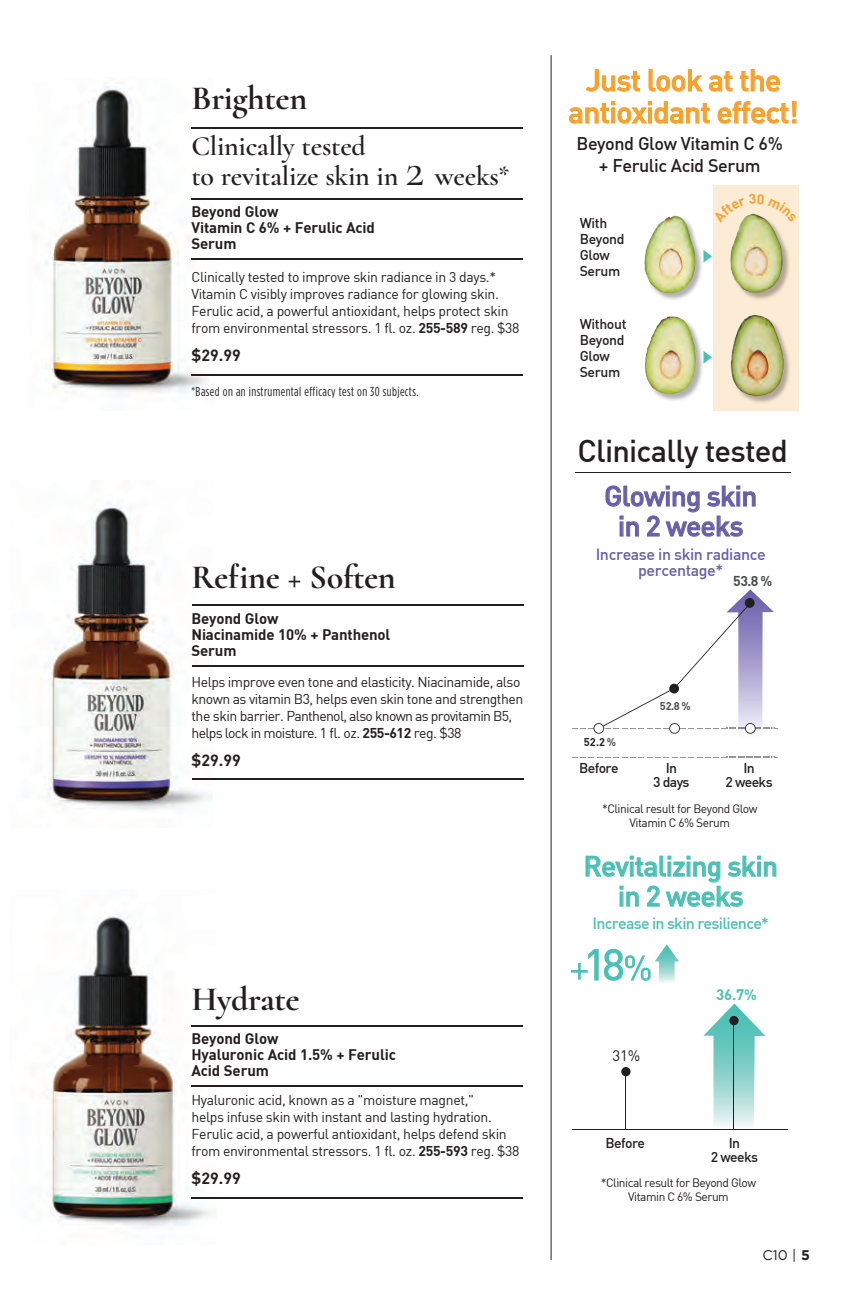
<style>
.page{position:relative;width:864px;height:1296px;background:#fff}
.page>*{position:absolute;margin:0;border:0;box-sizing:border-box;transform-origin:0 0}
._1-PRODUCT_NAME{font:700 34px "Cormorant";letter-spacing:-.01em;color:#231f20}
.t1{font:500 31px "DIN";letter-spacing:-.025em;color:#231f20}
.t2{font:500 30px "DIN";letter-spacing:-.025em;color:#f8a02b}
._1-PRODUCT_NAME-2{font:600 28px "Cormorant";letter-spacing:-.01em;color:#231f20}
.t3{font:500 28px "DIN";letter-spacing:-.025em;color:#4bc0b5}
.t4{font:500 28px "DIN";letter-spacing:-.025em;color:#685ea9}
.CALLOUTS-7_5_8_DIN_M{font:500 18px "DIN";letter-spacing:-.025em;color:#231f20}
.t5{font:500 16px "DIN";letter-spacing:-.025em;color:#685ea9}
.t6{font:500 16px "DIN";letter-spacing:-.045em;color:#4bc0b5}
.t7{font:16px "DIN Bold";color:#231f20}
.CALLOUTS-7_5_8_DIN_M-2{font:15px "DIN Bold";letter-spacing:-.01em;color:#231f20}
._2-BODY_COPY{font:15px "DIN Bold";color:#4bc0b5}
._2-BODY_COPY-2{font:15px "DIN";color:#231f20}
.t8{font:14px/17px "DIN";letter-spacing:-.025em;color:#231f20}
.CALLOUTS-7_5_8_DIN_M-3{font:500 14px "DIN";letter-spacing:-.025em;color:#231f20}
._2-BODY_COPY-3{font:14px "DIN Bold";color:#4b4c4d}
.FOLIOS{font:14px "Gotham";color:#231f20}
.FOOTNOTES-6_5_pt_-Go{font:13px "Gotham Condensed";letter-spacing:.03em;color:#231f20}
.t9{font:12px "DIN";letter-spacing:-.04em;color:#231f20}
._2-BODY_COPY-4{font:11px "DIN Bold";color:#4b4c4d}
._2-BODY_COPY-5{font:11px "DIN Bold";color:#231f20}
.s1{font-weight:400;font-size:48px}
.s2{font-size:24px}
.s3{font-family:"DIN Bold"}
.s4{color:#4b4c4d}
.s5{font-weight:700}
</style>
<div class="page">
<img style="left:46px;top:914px;width:170px;height:313px">
<img style="left:53px;top:918px;width:120px;height:298px">
<img style="left:45px;top:86px;width:169px;height:310px">
<img style="left:45px;top:502px;width:167px;height:308px">
<img style="left:53px;top:508px;width:117px;height:292px">
<img style="left:54px;top:90px;width:117px;height:293px">
<svg style="left:703px;top:1003px;width:62px;height:124px"></svg>
<svg style="left:586px;top:69px;width:54px;height:23px"></svg>
<svg style="left:649px;top:69px;width:53px;height:23px"></svg>
<svg style="left:709px;top:71px;width:23px;height:21px"></svg>
<svg style="left:740px;top:69px;width:40px;height:23px"></svg>
<svg style="left:569px;top:101px;width:141px;height:23px"></svg>
<svg style="left:718px;top:101px;width:78px;height:23px"></svg>
<svg style="left:704px;top:250px;width:8px;height:12px"></svg>
<svg style="left:704px;top:351px;width:8px;height:12px"></svg>
<hr style="left:192px;top:665px;width:331px;height:1px;background:#231f20">
<hr style="left:192px;top:604px;width:331px;height:1px;background:#231f20">
<hr style="left:192px;top:779px;width:331px;height:1px;background:#231f20">
<hr style="left:551px;top:55px;width:1px;height:1205px;background:#231f20">
<svg style="left:586px;top:856px;width:190px;height:51px"></svg>
<hr style="left:572px;top:1129px;width:215px;height:1px;background:#231f20">
<div style="left:621px;top:1067px;width:10px;height:9px;background:#231f20;border-radius:50%"></div>
<hr style="left:625px;top:1076px;width:1px;height:53px;background:#231f20">
<hr style="left:733px;top:1018px;width:1px;height:111px;background:#231f20">
<div style="left:729px;top:1016px;width:10px;height:9px;background:#231f20;border-radius:50%"></div>
<hr style="left:192px;top:127px;width:331px;height:1px;background:#231f20">
<hr style="left:192px;top:259px;width:331px;height:1px;background:#231f20">
<hr style="left:192px;top:199px;width:331px;height:1px;background:#231f20">
<hr style="left:192px;top:375px;width:331px;height:1px;background:#231f20">
<hr style="left:192px;top:1085px;width:331px;height:1px;background:#231f20">
<hr style="left:192px;top:1025px;width:331px;height:1px;background:#231f20">
<hr style="left:192px;top:1197px;width:331px;height:1px;background:#231f20">
<div style="left:714px;top:186px;width:85px;height:225px;background:#fdecd5"></div>
<svg style="left:606px;top:486px;width:149px;height:51px"></svg>
<hr style="left:575px;top:472px;width:215px;height:1px;background:#231f20">
<svg style="left:572px;top:757px;width:205px;height:1px"></svg>
<svg style="left:572px;top:589px;width:205px;height:145px"></svg>
<div style="left:731px;top:214px;width:60px;height:87px;background:#231f20;opacity:.35"></div>
<img style="left:730px;top:222px;width:53px;height:71px">
<div style="left:645px;top:216px;width:59px;height:85px;background:#231f20;opacity:.35"></div>
<img style="left:644px;top:216px;width:52px;height:78px">
<div style="left:645px;top:317px;width:59px;height:85px;background:#231f20;opacity:.35"></div>
<img style="left:645px;top:316px;width:51px;height:78px">
<div style="left:731px;top:315px;width:61px;height:89px;background:#231f20;opacity:.35"></div>
<img style="left:731px;top:315px;width:53px;height:81px">
<svg style="left:571px;top:944px;width:108px;height:39px"></svg>
<svg style="left:713px;top:194px;width:78px;height:28px"></svg>
<p class="_1-PRODUCT_NAME" style="left:192px;top:77px;width:117px">Brighten</p>
<p class="_1-PRODUCT_NAME-2" style="left:192px;top:129px;width:176px">Clinically tested</p>
<p class="_1-PRODUCT_NAME-2" style="left:192px;top:159px;width:319px">to revitalize skin in <span class="s1">2</span> weeks<span class="s2">*</span></p>
<p class="CALLOUTS-7_5_8_DIN_M-2" style="left:192px;top:202px;width:89px">Beyond Glow</p>
<p class="CALLOUTS-7_5_8_DIN_M-2" style="left:192px;top:218px;width:185px">Vitamin C 6% + Ferulic Acid</p>
<p class="CALLOUTS-7_5_8_DIN_M-2" style="left:192px;top:234px;width:47px">Serum</p>
<p class="t8" style="left:192px;top:269px;width:306px">Clinically tested to improve skin radiance in 3 days.*</p>
<p class="t8" style="left:192px;top:286px;width:309px">Vitamin C visibly improves radiance for glowing skin.</p>
<p class="t8" style="left:192px;top:303px;width:319px">Ferulic acid, a powerful antioxidant, helps protect skin</p>
<p class="t8" style="left:192px;top:320px;width:330px">from environmental stressors. 1 fl. oz. <span class="s3">255-589</span> reg. $38</p>
<p class="t7" style="left:192px;top:345px;width:51px">$29.99</p>
<p class="FOOTNOTES-6_5_pt_-Go" style="left:192px;top:384px;width:229px">*Based on an instrumental efficacy test on 30 subjects.</p>
<p class="_1-PRODUCT_NAME" style="left:192px;top:556px;width:206px">Refine + Soften</p>
<p class="CALLOUTS-7_5_8_DIN_M-2" style="left:192px;top:609px;width:89px">Beyond Glow</p>
<p class="CALLOUTS-7_5_8_DIN_M-2" style="left:192px;top:625px;width:201px">Niacinamide 10% + Panthenol</p>
<p class="CALLOUTS-7_5_8_DIN_M-2" style="left:192px;top:641px;width:47px">Serum</p>
<p class="t8" style="left:192px;top:673px;width:333px">Helps improve even tone and elasticity. Niacinamide, also known as vitamin B3, helps even skin tone and strengthen the skin barrier. Panthenol, also known as provitamin B5, helps lock in moisture. 1 fl. oz. <span class="s3">255-612</span> reg. $38</p>
<p class="t7" style="left:192px;top:749px;width:51px">$29.99</p>
<p class="_1-PRODUCT_NAME" style="left:192px;top:977px;width:110px">Hydrate</p>
<p class="CALLOUTS-7_5_8_DIN_M-2" style="left:192px;top:1029px;width:89px">Beyond Glow</p>
<p class="CALLOUTS-7_5_8_DIN_M-2" style="left:192px;top:1045px;width:206px">Hyaluronic Acid 1.5% + Ferulic</p>
<p class="CALLOUTS-7_5_8_DIN_M-2" style="left:192px;top:1061px;width:79px">Acid Serum</p>
<p class="t8" style="left:192px;top:1091px;width:330px">Hyaluronic acid, known as a "moisture magnet,"<br>helps infuse skin with instant and lasting hydration.<br>Ferulic acid, a powerful antioxidant, helps defend skin from environmental stressors. 1 fl. oz. <span class="s3">255-593</span> reg. $38</p>
<p class="t7" style="left:192px;top:1168px;width:51px">$29.99</p>
<p class="t2" style="left:586px;top:61px;width:197px">Just look at the</p>
<p class="t2" style="left:568px;top:93px;width:232px">antioxidant effect!</p>
<p class="CALLOUTS-7_5_8_DIN_M" style="left:577px;top:132px;width:208px">Beyond Glow Vitamin C 6%</p>
<p class="CALLOUTS-7_5_8_DIN_M" style="left:599px;top:154px;width:163px">+ Ferulic Acid Serum</p>
<p class="CALLOUTS-7_5_8_DIN_M-3" style="left:580px;top:214px;width:29px">With</p>
<p class="CALLOUTS-7_5_8_DIN_M-3" style="left:580px;top:230px;width:46px">Beyond</p>
<p class="CALLOUTS-7_5_8_DIN_M-3" style="left:580px;top:246px;width:32px">Glow</p>
<p class="CALLOUTS-7_5_8_DIN_M-3" style="left:580px;top:262px;width:42px">Serum</p>
<p class="CALLOUTS-7_5_8_DIN_M-3" style="left:580px;top:315px;width:48px">Without</p>
<p class="CALLOUTS-7_5_8_DIN_M-3" style="left:580px;top:331px;width:46px">Beyond</p>
<p class="CALLOUTS-7_5_8_DIN_M-3" style="left:580px;top:347px;width:32px">Glow</p>
<p class="CALLOUTS-7_5_8_DIN_M-3" style="left:580px;top:363px;width:42px">Serum</p>
<p class="t1" style="left:577px;top:431px;width:212px">Clinically tested</p>
<p class="t4" style="left:604px;top:478px;width:155px">Glowing skin</p>
<p class="t4" style="left:618px;top:508px;width:127px">in 2 weeks</p>
<p class="t5" style="left:596px;top:544px;width:172px">Increase in skin radiance</p>
<p class="t5" style="left:638px;top:560px;width:87px">percentage*</p>
<p class="_2-BODY_COPY-3" style="left:733px;top:571px;width:41px">53.8 %</p>
<p class="_2-BODY_COPY-5" style="left:584px;top:735px;width:34px">52.2 <span class="s4">%</span></p>
<p class="CALLOUTS-7_5_8_DIN_M-3" style="left:579px;top:759px;width:41px">Before</p>
<p class="_2-BODY_COPY-4" style="left:660px;top:698px;width:32px">52.8 %</p>
<p class="CALLOUTS-7_5_8_DIN_M-3" style="left:666px;top:759px;width:13px">In</p>
<p class="CALLOUTS-7_5_8_DIN_M-3" style="left:653px;top:773px;width:38px">3 days</p>
<p class="CALLOUTS-7_5_8_DIN_M-3" style="left:743px;top:759px;width:13px">In</p>
<p class="CALLOUTS-7_5_8_DIN_M-3" style="left:725px;top:773px;width:49px">2 weeks</p>
<p class="t9" style="left:602px;top:802px;width:157px">*Clinical result for Beyond Glow</p>
<p class="t9" style="left:629px;top:816px;width:102px">Vitamin C 6% Serum</p>
<p class="t3" style="left:584px;top:848px;width:196px">Revitalizing skin</p>
<p class="t3" style="left:618px;top:878px;width:127px">in 2 weeks</p>
<p class="t6" style="left:592px;top:913px;width:178px">Increase in skin resilience*</p>
<p class="_2-BODY_COPY-2" style="left:612px;top:1046px;width:29px">31%</p>
<p class="CALLOUTS-7_5_8_DIN_M-3" style="left:606px;top:1134px;width:41px">Before</p>
<p class="_2-BODY_COPY" style="left:716px;top:985px;width:42px">36.7%</p>
<p class="CALLOUTS-7_5_8_DIN_M-3" style="left:729px;top:1134px;width:13px">In</p>
<p class="CALLOUTS-7_5_8_DIN_M-3" style="left:711px;top:1148px;width:49px">2 weeks</p>
<p class="t9" style="left:601px;top:1175px;width:157px">*Clinical result for Beyond Glow</p>
<p class="t9" style="left:628px;top:1189px;width:102px">Vitamin C 6% Serum</p>
<p class="FOLIOS" style="left:762px;top:1247px;width:49px">C10 | <span class="s5">5</span></p>
</div>
